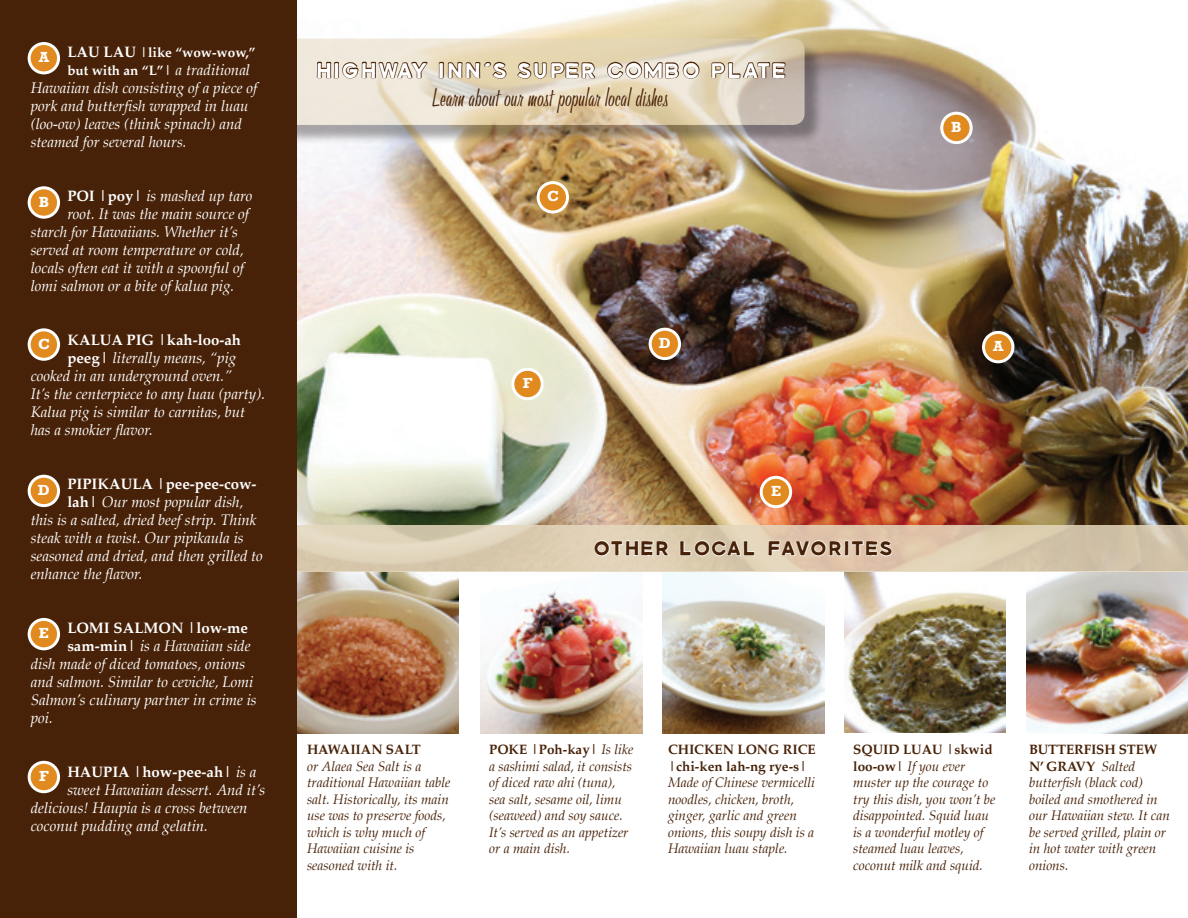
<style>
.page{position:relative;width:1188px;height:918px;background:#fff}
.page>*{position:absolute;margin:0;border:0;box-sizing:border-box;transform-origin:0 0}
.t1{font:25.5px "Tiki Holiday";letter-spacing:.01em;color:#482208}
.t2{font:22.5px "LL Charlotte";letter-spacing:.1em;color:#fff}
.t3{font:21px "LL Charlotte";letter-spacing:.095em;color:#482208}
.t4{font:italic 15px/18px "Palatino";color:#fff}
.t5{font:700 15px "Palatino";color:#fff}
.t6{font:700 15px "Rockwell";color:#fff}
.t7{font:italic 13.5px/16.5px "Palatino";color:#482208}
.t8{font:700 13.5px/18px "Palatino";color:#fff}
.s1{font-size:15px}
.s2{font-weight:400;font-style:italic;font-size:15px}
.s3{font-weight:700;font-style:normal}
.s4{font-weight:400;font-style:italic}
</style>
<div class="page">
<img style="left:297px;top:0;width:891px;height:526px">
<div style="left:277px;top:41px;width:546px;height:103px;background:#231f20;opacity:.75"></div>
<svg style="left:275px;top:39px;width:530px;height:86px;background:#e3d7c0"></svg>
<div style="left:0;top:0;width:297px;height:918px;background:#482208"></div>
<svg style="left:316px;top:35px;width:112px;height:50px;background:#dacfc1"></svg>
<svg style="left:438px;top:61px;width:70px;height:19px"></svg>
<svg style="left:516px;top:43px;width:80px;height:37px;background:#c8b593"></svg>
<svg style="left:606px;top:61px;width:98px;height:22px;background:#bcac98"></svg>
<svg style="left:711px;top:56px;width:76px;height:29px;background:#bcab97"></svg>
<img style="left:297px;top:572px;width:162px;height:162px">
<img style="left:480px;top:590px;width:162px;height:144px">
<img style="left:662px;top:572px;width:162px;height:162px">
<img style="left:845px;top:572px;width:160px;height:160px">
<img style="left:1026px;top:572px;width:162px;height:161px">
<div style="left:984px;top:332px;width:29px;height:30px;background:#e18a1f;border-radius:50%"></div>
<div style="left:982px;top:331px;width:32px;height:32px;border:3px solid #fff;border-radius:50%"></div>
<div style="left:942px;top:113px;width:29px;height:30px;background:#e18a1f;border-radius:50%"></div>
<div style="left:940px;top:112px;width:33px;height:32px;border:3px solid #fff;border-radius:50%"></div>
<div style="left:538px;top:183px;width:30px;height:29px;background:#e18a1f;border-radius:50%"></div>
<div style="left:537px;top:181px;width:32px;height:33px;border:3px solid #fff;border-radius:50%"></div>
<div style="left:650px;top:329px;width:30px;height:30px;background:#e18a1f;border-radius:50%"></div>
<div style="left:649px;top:328px;width:32px;height:32px;border:3px solid #fff;border-radius:50%"></div>
<div style="left:761px;top:477px;width:30px;height:30px;background:#e18a1f;border-radius:50%"></div>
<div style="left:760px;top:476px;width:32px;height:32px;border:3px solid #fff;border-radius:50%"></div>
<div style="left:513px;top:369px;width:29px;height:30px;background:#e18a1f;border-radius:50%"></div>
<div style="left:511px;top:368px;width:33px;height:32px;border:3px solid #fff;border-radius:50%"></div>
<div style="left:29px;top:44px;width:30px;height:29px;background:#e18a1f;border-radius:50%"></div>
<div style="left:28px;top:42px;width:32px;height:32px;border:3px solid #fff;border-radius:50%"></div>
<div style="left:29px;top:188px;width:30px;height:29px;background:#e18a1f;border-radius:50%"></div>
<div style="left:28px;top:186px;width:32px;height:33px;border:3px solid #fff;border-radius:50%"></div>
<div style="left:29px;top:330px;width:30px;height:29px;background:#e18a1f;border-radius:50%"></div>
<div style="left:28px;top:328px;width:32px;height:33px;border:3px solid #fff;border-radius:50%"></div>
<div style="left:29px;top:476px;width:30px;height:30px;background:#e18a1f;border-radius:50%"></div>
<div style="left:28px;top:475px;width:32px;height:32px;border:3px solid #fff;border-radius:50%"></div>
<div style="left:29px;top:619px;width:30px;height:30px;background:#e18a1f;border-radius:50%"></div>
<div style="left:28px;top:618px;width:32px;height:32px;border:3px solid #fff;border-radius:50%"></div>
<div style="left:29px;top:762px;width:30px;height:30px;background:#e18a1f;border-radius:50%"></div>
<div style="left:28px;top:761px;width:32px;height:32px;border:3px solid #fff;border-radius:50%"></div>
<svg style="left:297px;top:526px;width:891px;height:46px;background:#dacbb0"></svg>
<svg style="left:593px;top:513px;width:76px;height:56px;background:#dfcdb4"></svg>
<svg style="left:679px;top:535px;width:77px;height:28px;background:#e1d5be"></svg>
<svg style="left:767px;top:535px;width:126px;height:28px;background:#e7d2bf"></svg>
<p class="t8" style="left:67px;top:43px;width:190px"><span class="s1">LAU LAU</span> |like “wow-wow,” but with an “L”| <span class="s2">a traditional</span></p>
<p class="t4" style="left:31px;top:78px;width:228px">Hawaiian dish consisting of a piece of pork and butterfish wrapped in luau (loo-ow) leaves (think spinach) and steamed for several hours.</p>
<p class="t4" style="left:67px;top:186px;width:187px"><span class="s3">POI |poy|</span> is mashed up taro</p>
<p class="t4" style="left:67px;top:204px;width:183px">root. It was the main source of</p>
<p class="t4" style="left:31px;top:222px;width:209px">starch for Hawaiians. Whether it’s</p>
<p class="t4" style="left:31px;top:240px;width:215px">served at room temperature or cold,</p>
<p class="t4" style="left:31px;top:258px;width:215px">locals often eat it with a spoonful of</p>
<p class="t4" style="left:31px;top:276px;width:205px">lomi salmon or a bite of kalua pig.</p>
<p class="t5" style="left:67px;top:327px;width:175px">KALUA PIG |kah-loo-ah</p>
<p class="t4" style="left:67px;top:348px;width:171px"><span class="s3">peeg|</span> literally means, “pig</p>
<p class="t4" style="left:31px;top:366px;width:203px">cooked in an underground oven.”</p>
<p class="t4" style="left:31px;top:384px;width:236px">It’s the centerpiece to any luau (party).</p>
<p class="t4" style="left:31px;top:402px;width:216px">Kalua pig is similar to carnitas, but</p>
<p class="t4" style="left:31px;top:420px;width:124px">has a smokier flavor.</p>
<p class="t5" style="left:67px;top:471px;width:191px">PIPIKAULA |pee-pee-cow-</p>
<p class="t4" style="left:67px;top:492px;width:178px"><span class="s3">lah|</span> Our most popular dish,</p>
<p class="t4" style="left:31px;top:510px;width:227px">this is a salted, dried beef strip. Think</p>
<p class="t4" style="left:31px;top:528px;width:214px">steak with a twist. Our pipikaula is</p>
<p class="t4" style="left:31px;top:546px;width:234px">seasoned and dried, and then grilled to</p>
<p class="t4" style="left:31px;top:564px;width:113px">enhance the flavor.</p>
<p class="t5" style="left:67px;top:615px;width:182px">LOMI SALMON |low-me</p>
<p class="t4" style="left:67px;top:636px;width:185px"><span class="s3">sam-min|</span> is a Hawaiian side</p>
<p class="t4" style="left:31px;top:654px;width:216px">dish made of diced tomatoes, onions</p>
<p class="t4" style="left:31px;top:672px;width:224px">and salmon. Similar to ceviche, Lomi</p>
<p class="t4" style="left:31px;top:690px;width:228px">Salmon’s culinary partner in crime is</p>
<p class="t4" style="left:31px;top:708px;width:24px">poi.</p>
<p class="t5" style="left:67px;top:759px;width:191px">HAUPIA |how-pee-ah| <span class="s4">is a</span></p>
<p class="t4" style="left:67px;top:780px;width:199px">sweet Hawaiian dessert. And it’s</p>
<p class="t4" style="left:31px;top:798px;width:218px">delicious! Haupia is a cross between</p>
<p class="t4" style="left:31px;top:816px;width:179px">coconut pudding and gelatin.</p>
<p class="t6" style="left:39px;top:48px;width:12px">A</p>
<p class="t6" style="left:39px;top:193px;width:12px">B</p>
<p class="t6" style="left:38px;top:335px;width:13px">C</p>
<p class="t6" style="left:38px;top:481px;width:14px">D</p>
<p class="t6" style="left:39px;top:624px;width:12px">E</p>
<p class="t6" style="left:39px;top:767px;width:11px">F</p>
<p class="t2" style="left:316px;top:57px;width:471px">HIGHWAY INN’S SUPER COMBO PLATE</p>
<p class="t1" style="left:432px;top:85px;width:238px">Learn about our most popular local dishes</p>
<p class="t6" style="left:547px;top:187px;width:13px">C</p>
<p class="t6" style="left:523px;top:374px;width:11px">F</p>
<p class="t6" style="left:659px;top:334px;width:14px">D</p>
<p class="t6" style="left:771px;top:482px;width:12px">E</p>
<p class="t3" style="left:593px;top:536px;width:301px">OTHER LOCAL FAVORITES</p>
<p class="t6" style="left:951px;top:118px;width:12px">B</p>
<p class="t6" style="left:993px;top:337px;width:12px">A</p>
<p class="t7" style="left:307px;top:741px;width:145px"><span class="s3">HAWAIIAN SALT<br></span>or Alaea Sea Salt is a traditional Hawaiian table salt. Historically, its main use was to preserve foods, which is why much of<br>Hawaiian cuisine is seasoned with it.</p>
<p class="t7" style="left:489px;top:741px;width:146px"><span class="s3">POKE |Poh-kay|</span> Is like a sashimi salad, it consists of diced raw ahi (tuna), sea salt, sesame oil, limu (seaweed) and soy sauce.<br>It’s served as an appetizer or a main dish.</p>
<p class="t7" style="left:668px;top:741px;width:149px"><span class="s3">CHICKEN LONG RICE |chi-ken lah-ng rye-s|<br></span>Made of Chinese vermicelli noodles, chicken, broth, ginger, garlic and green onions, this soupy dish is a<br>Hawaiian luau staple.</p>
<p class="t7" style="left:853px;top:741px;width:144px"><span class="s3">SQUID LUAU |skwid loo-ow|</span> If you ever muster up the courage to try this dish, you won’t be disappointed. Squid luau is a wonderful motley of steamed luau leaves, coconut milk and squid.</p>
<p class="t7" style="left:1029px;top:741px;width:142px"><span class="s3">BUTTERFISH STEW<br>N’ GRAVY</span> Salted butterfish (black cod) boiled and smothered in our Hawaiian stew. It can be served grilled, plain or in hot water with green onions.</p>
</div>
